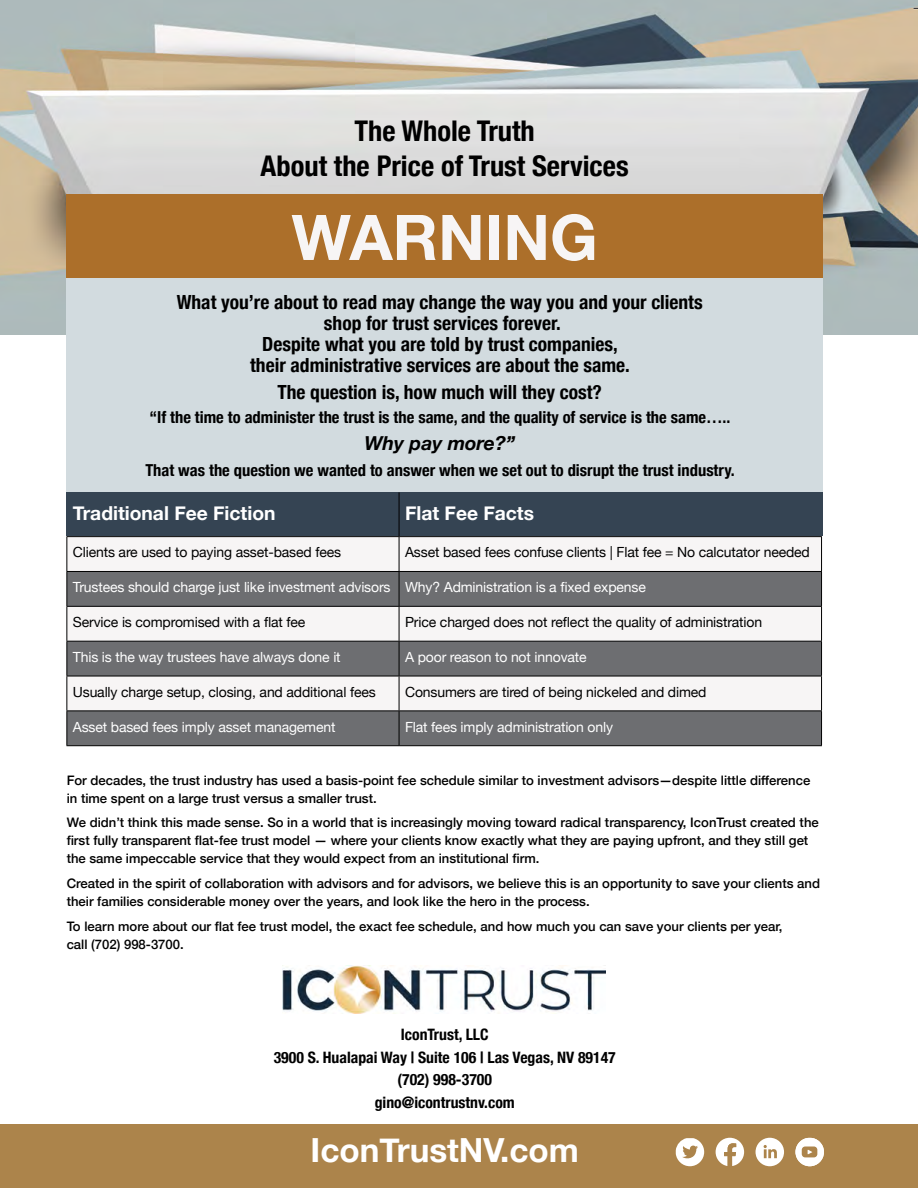
<style>
.page{position:relative;width:918px;height:1188px;background:#fff}
.page>*{position:absolute;margin:0;border:0;box-sizing:border-box;transform-origin:0 0}
.t1{font:700 63px "Helvetica Neue";color:#f7f5f5}
.t2{font:700 33.3px "Helvetica Neue";color:#fff}
.t3{font:700 condensed 28.5px/35.2px "Helvetica Neue";color:#000;text-align:center}
.t4{font:700 condensed 19.5px/21px "Helvetica Neue";color:#000;text-align:center}
.t5{font:700 19.2px "Helvetica Neue";color:#fff}
.t6{font:italic 700 19.2px "Helvetica Neue";color:#000}
.t7{font:700 condensed 16.5px "Helvetica Neue";color:#000}
.t8{font:700 condensed 15.75px/22.5px "Helvetica Neue";color:#000;text-align:center}
.t9{font:13.95px "Helvetica Neue";letter-spacing:-.01em;color:#000}
.t10{font:13.95px "Helvetica Neue";letter-spacing:-.01em;color:#fff}
.t11{font:500 13.05px/18px "Helvetica Neue";color:#000}
</style>
<div class="page">
<img style="left:0;top:0;width:918px;height:334px">
<div style="left:67px;top:194px;width:756px;height:84px;background:#ac6f2a"></div>
<div style="left:0;top:1124px;width:918px;height:64px;background:#ac844b"></div>
<div style="left:67px;top:278px;width:756px;height:214px;background:#d2dbdf"></div>
<img style="left:283px;top:966px;width:323px;height:48px">
<svg style="left:676px;top:1138px;width:28px;height:28px"></svg>
<svg style="left:795px;top:1138px;width:29px;height:28px"></svg>
<svg style="left:716px;top:1138px;width:28px;height:28px"></svg>
<div style="left:756px;top:1138px;width:28px;height:28px;background:#fff;border-radius:50%"></div>
<svg style="left:764px;top:1145px;width:13px;height:13px"></svg>
<div style="left:66px;top:492px;width:757px;height:44px;background:#354453"></div>
<div style="left:67px;top:537px;width:754px;height:173px;background:#f7f5f5"></div>
<svg style="left:67px;top:572px;width:754px;height:104px;fill:#6d6e71"></svg>
<div style="left:67px;top:711px;width:754px;height:34px;background:#6d6e71"></div>
<hr style="left:399px;top:492px;width:1px;height:44px;background:#000">
<hr style="left:66px;top:536px;width:333px;height:1px;background:#000">
<hr style="left:399px;top:536px;width:423px;height:1px;background:#000">
<hr style="left:66px;top:537px;width:1px;height:34px;background:#000">
<hr style="left:821px;top:537px;width:1px;height:34px;background:#000">
<hr style="left:66px;top:571px;width:333px;height:1px;background:#000">
<hr style="left:399px;top:571px;width:423px;height:1px;background:#000">
<hr style="left:66px;top:606px;width:333px;height:1px;background:#000">
<hr style="left:66px;top:607px;width:1px;height:34px;background:#000">
<hr style="left:399px;top:606px;width:423px;height:1px;background:#000">
<hr style="left:821px;top:607px;width:1px;height:34px;background:#000">
<hr style="left:66px;top:641px;width:333px;height:1px;background:#000">
<hr style="left:399px;top:641px;width:423px;height:1px;background:#000">
<hr style="left:66px;top:676px;width:333px;height:1px;background:#000">
<hr style="left:66px;top:676px;width:1px;height:34px;background:#000">
<hr style="left:399px;top:676px;width:423px;height:1px;background:#000">
<hr style="left:821px;top:676px;width:1px;height:34px;background:#000">
<hr style="left:66px;top:710px;width:333px;height:1px;background:#000">
<hr style="left:399px;top:710px;width:423px;height:1px;background:#000">
<hr style="left:399px;top:537px;width:1px;height:34px;background:#000">
<hr style="left:66px;top:572px;width:1px;height:34px;background:#000">
<hr style="left:399px;top:572px;width:1px;height:34px;background:#000">
<hr style="left:821px;top:572px;width:1px;height:34px;background:#000">
<hr style="left:399px;top:607px;width:1px;height:34px;background:#000">
<hr style="left:66px;top:642px;width:1px;height:34px;background:#000">
<hr style="left:399px;top:642px;width:1px;height:34px;background:#000">
<hr style="left:821px;top:642px;width:1px;height:34px;background:#000">
<hr style="left:399px;top:676px;width:1px;height:34px;background:#000">
<hr style="left:66px;top:711px;width:1px;height:34px;background:#000">
<hr style="left:399px;top:711px;width:1px;height:34px;background:#000">
<hr style="left:821px;top:711px;width:1px;height:34px;background:#000">
<hr style="left:66px;top:745px;width:333px;height:1px;background:#000">
<hr style="left:399px;top:745px;width:423px;height:1px;background:#000">
<h3 class="t3" style="left:261px;top:111px;width:370px">The Whole Truth<br>About the Price of Trust Services</h3>
<h1 class="t1" style="left:291px;top:188px;width:308px">WARNING</h1>
<h3 class="t4" style="left:177px;top:290px;width:527px">What you’re about to read may change the way you and your clients shop for trust services forever.<br>Despite what you are told by trust companies,<br>their administrative services are about the same.</h3>
<h3 class="t4" style="left:277px;top:380px;width:326px">The question is, how much will they cost?</h3>
<p class="t7" style="left:149px;top:403px;width:583px">“If the time to administer the trust is the same, and the quality of service is the same…..</p>
<h3 class="t6" style="left:364px;top:429px;width:152px">Why pay more?”</h3>
<p class="t7" style="left:145px;top:456px;width:591px">That was the question we wanted to answer when we set out to disrupt the trust industry.</p>
<h3 class="t5" style="left:73px;top:498px;width:204px">Traditional Fee Fiction</h3>
<h3 class="t5" style="left:405px;top:498px;width:130px">Flat Fee Facts</h3>
<p class="t9" style="left:73px;top:542px;width:270px">Clients are used to paying asset-based fees</p>
<p class="t9" style="left:405px;top:542px;width:406px">Asset based fees confuse clients | Flat fee = No calcutator needed</p>
<p class="t10" style="left:73px;top:577px;width:575px">Trustees should charge just like investment advisors Why? Administration is a fixed expense</p>
<p class="t9" style="left:73px;top:612px;width:234px">Service is compromised with a flat fee</p>
<p class="t9" style="left:405px;top:612px;width:359px">Price charged does not reflect the quality of administration</p>
<p class="t10" style="left:73px;top:647px;width:269px">This is the way trustees have always done it</p>
<p class="t10" style="left:405px;top:647px;width:183px">A poor reason to not innovate</p>
<p class="t9" style="left:73px;top:682px;width:304px">Usually charge setup, closing, and additional fees</p>
<p class="t9" style="left:405px;top:682px;width:303px">Consumers are tired of being nickeled and dimed</p>
<p class="t10" style="left:73px;top:717px;width:264px">Asset based fees imply asset management</p>
<p class="t10" style="left:405px;top:717px;width:210px">Flat fees imply administration only</p>
<p class="t11" style="left:67px;top:770px;width:745px">For decades, the trust industry has used a basis-point fee schedule similar to investment advisors—despite little difference in time spent on a large trust versus a smaller trust.</p>
<p class="t11" style="left:67px;top:813px;width:754px">We didn’t think this made sense. So in a world that is increasingly moving toward radical transparency, IconTrust created the first fully transparent flat-fee trust model — where your clients know exactly what they are paying upfront, and they still get the same impeccable service that they would expect from an institutional firm.</p>
<p class="t11" style="left:67px;top:874px;width:755px">Created in the spirit of collaboration with advisors and for advisors, we believe this is an opportunity to save your clients and their families considerable money over the years, and look like the hero in the process.</p>
<p class="t11" style="left:67px;top:916px;width:717px">To learn more about our flat fee trust model, the exact fee schedule, and how much you can save your clients per year, call (702) 998-3700.</p>
<p class="t8" style="left:274px;top:1022px;width:344px">IconTrust, LLC<br>3900 S. Hualapai Way | Suite 106 | Las Vegas, NV 89147 (702) 998-3700<br>gino@icontrustnv.com</p>
<h2 class="t2" style="left:311px;top:1124px;width:270px">IconTrustNV.com</h2>
</div>
